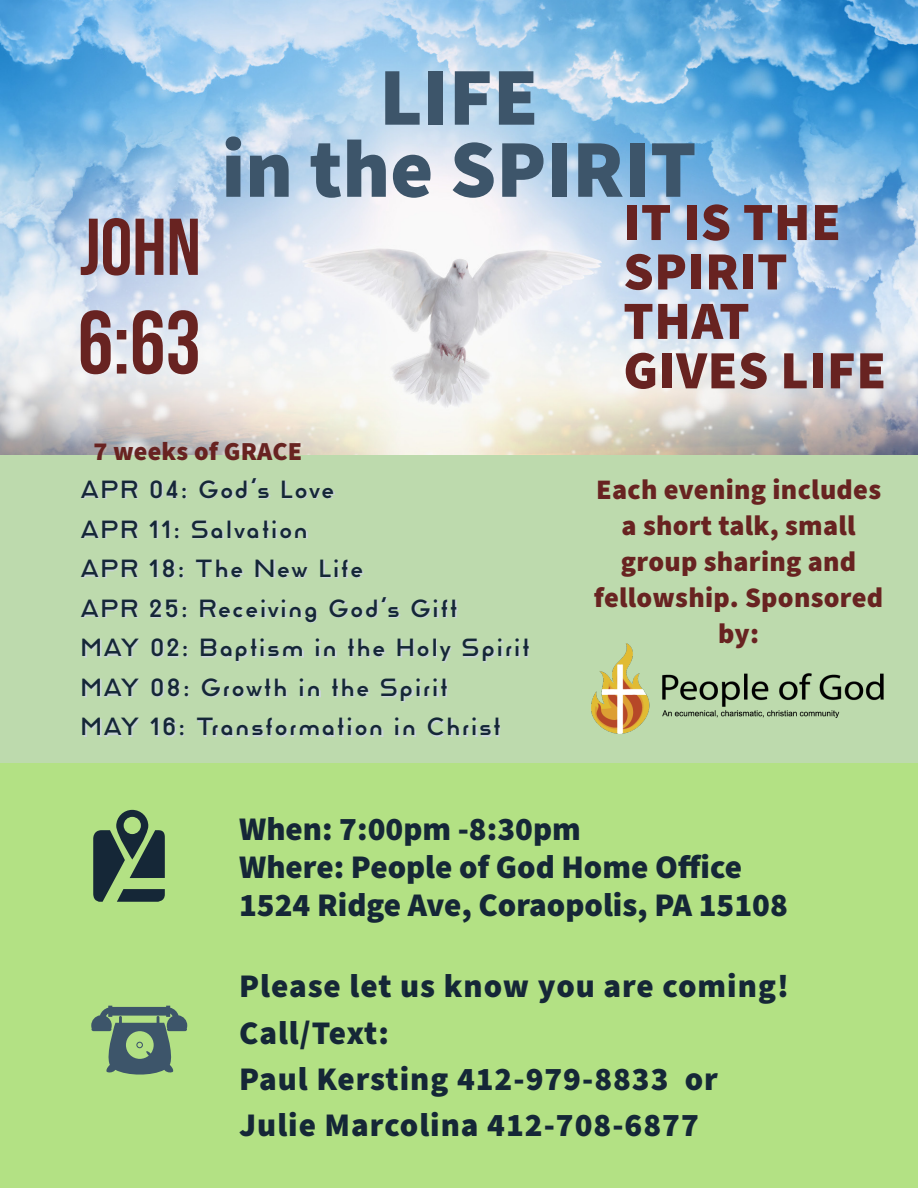
<style>
.page{position:relative;width:918px;height:1188px;background:#fff}
.page>*{position:absolute;margin:0;border:0;box-sizing:border-box;transform-origin:0 0}
.t1{font:89.55px "Bebas Neue";color:#682321}
.t2{font:900 82.2px/72.2px "Source Sans Pro";color:#3d556a;text-align:center}
.t3{font:80.25px "Bebas Neue";color:#682321}
.t4{font:900 53.85px/49.5px "Source Sans Pro";letter-spacing:.01em;color:#682321}
.t5{font:900 33px/46.2px "Source Sans Pro";letter-spacing:.03em;color:#152737}
.t6{font:900 33px/37.8px "Source Sans Pro";letter-spacing:.01em;color:#152737}
.t7{font:900 28.2px/36.2px "Source Sans Pro";letter-spacing:.01em;color:#682321;text-align:center}
.t8{font:900 25.95px "Source Sans Pro";letter-spacing:.01em;color:#682321}
.t9{font:23.85px/39.5px "Reross Quadratic";letter-spacing:.09em;color:#152737}
</style>
<div class="page">
<div style="left:0;top:455px;width:918px;height:733px;background:#b3e184"></div>
<img style="left:0;top:0;width:918px;height:455px">
<div style="left:0;top:456px;width:918px;height:307px;background:#bddaad"></div>
<img style="left:82px;top:479px;width:447px;height:258px">
<svg style="left:91px;top:1006px;width:96px;height:69px"></svg>
<svg style="left:93px;top:810px;width:72px;height:92px"></svg>
<img style="left:591px;top:643px;width:292px;height:91px">
<h3 class="t3" style="left:80px;top:203px;width:122px">JOHN</h3>
<h1 class="t1" style="left:78px;top:294px;width:125px">6:63</h1>
<h2 class="t2" style="left:221px;top:63px;width:476px">LIFE<br>in the SPIRIT</h2>
<h3 class="t4" style="left:623px;top:199px;width:264px">IT IS THE<br>SPIRIT<br>THAT<br>GIVES LIFE</h3>
<p class="t8" style="left:93px;top:433px;width:210px">7 weeks of GRACE</p>
<p class="t9" style="left:81px;top:470px;width:450px">APR 04: God’s Love<br>APR 11: Salvation<br>APR 18: The New Life<br>APR 25: Receiving God’s Gift<br>MAY 02: Baptism in the Holy Spirit<br>MAY 08: Growth in the Spirit<br>MAY 16: Transformation in Christ</p>
<p class="t7" style="left:594px;top:472px;width:291px">Each evening includes a short talk, small group sharing and fellowship. Sponsored by:</p>
<h3 class="t6" style="left:239px;top:811px;width:550px">When: 7:00pm -8:30pm<br>Where: People of God Home Office<br>1524 Ridge Ave, Coraopolis, PA 15108</h3>
<h3 class="t5" style="left:239px;top:964px;width:551px">Please let us know you are coming!<br>Call/Text:<br>Paul Kersting 412-979-8833 or<br>Julie Marcolina 412-708-6877</h3>
</div>
